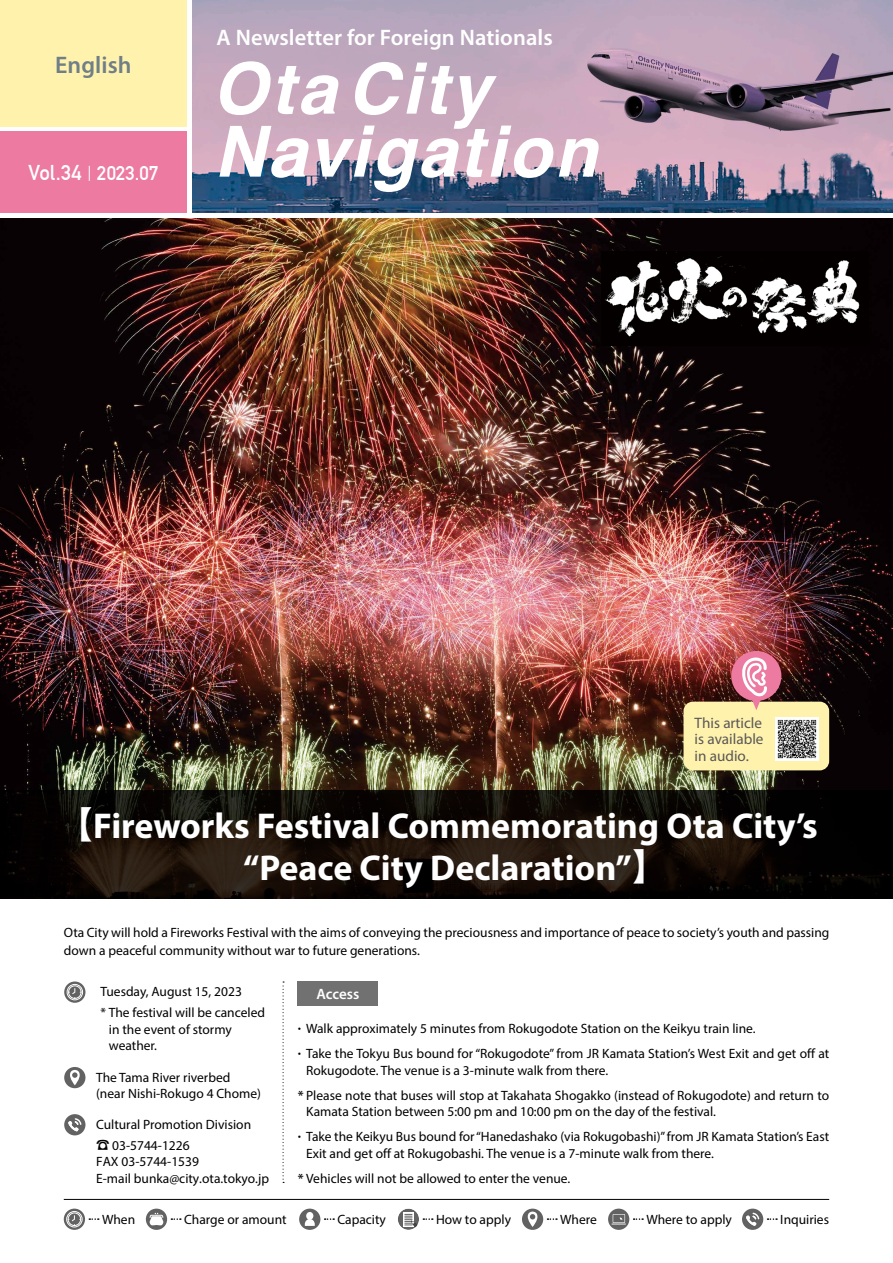
<style>
.page{position:relative;width:893px;height:1263px;background:#fff}
.page>*{position:absolute;margin:0;border:0;box-sizing:border-box;transform-origin:0 0}
.t1{font:700 36px/42px "Myriad Pro";color:#fff}
.t2{font:600 24px "Myriad Pro";letter-spacing:.005em;color:#707f87}
.t3{font:600 22.5px "Myriad Pro";letter-spacing:.005em;color:#fff}
.t4{font:700 19.5px "DIN Alternate";color:#fff}
.t5{font:15.15px/16.5px "Myriad Pro";color:#595757;text-align:justify}
.t6{font:600 15px "Myriad Pro";letter-spacing:-.01em;color:#fff}
.t7{font:13.5px/25px "Myriad Pro";color:#000}
.s1{font-size:21px}
.s2{font-family:"Hiragino Sans W5";font-weight:400}
.s3{font-weight:600}
.s4{font-family:"Hiragino Sans W4"}
</style>
<div class="page">
<img style="left:0;top:219px;width:893px;height:571px">
<div style="left:0;top:131px;width:187px;height:82px;background:#ec7aa1"></div>
<div style="left:0;top:0;width:187px;height:126px;background:#fff2ad"></div>
<svg style="left:89px;top:166px;width:1px;height:15px"></svg>
<svg style="left:192px;top:0;width:701px;height:213px;background:#9c8da5"></svg>
<svg style="left:219px;top:61px;width:380px;height:131px"></svg>
<hr style="left:64px;top:1199px;width:765px;height:1px;background:#000">
<svg style="left:64px;top:981px;width:21px;height:22px"></svg>
<div style="left:67px;top:984px;width:16px;height:16px;border:1px solid #fff;border-radius:50%"></div>
<div style="left:68px;top:985px;width:13px;height:14px;border:1px solid #fff;border-radius:50%"></div>
<svg style="left:69px;top:988px;width:12px;height:10px"></svg>
<div style="left:64px;top:1067px;width:21px;height:21px;background:#636262;border-radius:50%"></div>
<svg style="left:70px;top:1070px;width:10px;height:15px"></svg>
<div style="left:64px;top:1114px;width:21px;height:21px;background:#636262;border-radius:50%"></div>
<svg style="left:68px;top:1118px;width:13px;height:13px"></svg>
<svg style="left:0;top:790px;width:893px;height:108px;background:#120c07"></svg>
<div style="left:298px;top:981px;width:80px;height:25px;background:#727171"></div>
<svg style="left:283px;top:981px;width:1px;height:202px"></svg>
<img style="left:602px;top:251px;width:266px;height:94px">
<svg style="left:64px;top:1208px;width:21px;height:22px"></svg>
<div style="left:66px;top:1211px;width:16px;height:16px;border:1px solid #fff;border-radius:50%"></div>
<div style="left:68px;top:1213px;width:13px;height:13px;border:1px solid #fff;border-radius:50%"></div>
<svg style="left:68px;top:1215px;width:13px;height:10px"></svg>
<div style="left:299px;top:1208px;width:21px;height:22px;background:#636262;border-radius:50%"></div>
<div style="left:306px;top:1212px;width:7px;height:8px;background:#fff;border-radius:50%"></div>
<svg style="left:305px;top:1219px;width:10px;height:7px"></svg>
<div style="left:522px;top:1208px;width:21px;height:22px;background:#636262;border-radius:50%"></div>
<svg style="left:527px;top:1211px;width:11px;height:16px"></svg>
<div style="left:146px;top:1208px;width:21px;height:22px;background:#636262;border-radius:50%"></div>
<svg style="left:149px;top:1213px;width:15px;height:13px"></svg>
<svg style="left:398px;top:1208px;width:21px;height:22px"></svg>
<svg style="left:403px;top:1212px;width:11px;height:15px"></svg>
<svg style="left:608px;top:1208px;width:21px;height:22px"></svg>
<svg style="left:611px;top:1214px;width:15px;height:10px"></svg>
<div style="left:742px;top:1208px;width:21px;height:22px;background:#636262;border-radius:50%"></div>
<svg style="left:746px;top:1212px;width:13px;height:14px"></svg>
<svg style="left:89px;top:1218px;width:10px;height:2px"></svg>
<svg style="left:325px;top:1218px;width:9px;height:2px"></svg>
<svg style="left:547px;top:1218px;width:10px;height:2px"></svg>
<svg style="left:171px;top:1218px;width:10px;height:2px"></svg>
<svg style="left:405px;top:1214px;width:28px;height:16px"></svg>
<svg style="left:634px;top:1218px;width:9px;height:2px"></svg>
<svg style="left:767px;top:1218px;width:10px;height:2px"></svg>
<div style="left:731px;top:651px;width:50px;height:50px;background:#ec7aa1;border-radius:50%"></div>
<div style="left:683px;top:702px;width:146px;height:68px;background:#fff2ad;border-radius:9px"></div>
<svg style="left:742px;top:657px;width:25px;height:53px"></svg>
<img style="left:775px;top:717px;width:43px;height:43px">
<h2 class="t2" style="left:55px;top:49px;width:78px">English</h2>
<h3 class="t4" style="left:29px;top:158px;width:131px"><span class="s1">Vol.34</span> 2023.07</h3>
<h3 class="t3" style="left:217px;top:23px;width:338px">A Newsletter for Foreign Nationals</h3>
<p class="t5" style="left:695px;top:714px;width:70px">This article is available in audio.</p>
<h1 class="t1" style="left:243px;top:803px;width:576px;text-indent:-186px"><span class="s2">【</span>Fireworks Festival Commemorating Ota City’s “Peace City Declaration”<span class="s2">】</span></h1>
<p class="t7" style="left:64px;top:923px;width:767px;line-height:18px">Ota City will hold a Fireworks Festival with the aims of conveying the preciousness and importance of peace to society’s youth and passing down a peaceful community without war to future generations.</p>
<p class="t7" style="left:100px;top:981px;width:166px;line-height:20.7px">Tuesday, August 15, 2023<br>* The festival will be canceled</p>
<p class="t7" style="left:109px;top:1020px;width:125px;line-height:16.5px">in the event of stormy weather.</p>
<p class="t7" style="left:298px;top:1016px;width:533px"><span class="s3">·</span> Walk approximately 5 minutes from Rokugodote Station on the Keikyu train line.<br><span class="s3">·</span> Take the Tokyu Bus bound for “Rokugodote” from JR Kamata Station’s West Exit and get off at</p>
<p class="t7" style="left:298px;top:1057px;width:533px;text-indent:9px">Rokugodote. The venue is a 3-minute walk from there.<br><span class="s3">*</span> Please note that buses will stop at Takahata Shogakko (instead of Rokugodote) and return to</p>
<p class="t7" style="left:298px;top:1099px;width:533px;text-indent:9px">Kamata Station between 5:00 pm and 10:00 pm on the day of the festival.<br><span class="s3">·</span> Take the Keikyu Bus bound for “Hanedashako (via Rokugobashi)” from JR Kamata Station’s East</p>
<p class="t7" style="left:298px;top:1140px;width:418px;text-indent:9px">Exit and get off at Rokugobashi. The venue is a 7-minute walk from there. <span class="s3">*</span> Vehicles will not be allowed to enter the venue.</p>
<p class="t6" style="left:316px;top:984px;width:44px">Access</p>
<p class="t7" style="left:96px;top:1069px;width:166px;line-height:16.5px">The Tama River riverbed (near Nishi-Rokugo 4 Chome)</p>
<p class="t7" style="left:96px;top:1114px;width:157px;line-height:20.7px">Cultural Promotion Division <span class="s4">☎</span> 03-5744-1226</p>
<p class="t7" style="left:96px;top:1153px;width:174px;line-height:16.5px">FAX 03-5744-1539<br>E-mail bunka@city.ota.tokyo.jp</p>
<p class="t7" style="left:102px;top:1206px;width:35px">When</p>
<p class="t7" style="left:184px;top:1206px;width:104px">Charge or amount</p>
<p class="t7" style="left:337px;top:1206px;width:50px">Capacity</p>
<p class="t7" style="left:436px;top:1206px;width:76px">How to apply</p>
<p class="t7" style="left:560px;top:1206px;width:38px">Where</p>
<p class="t7" style="left:646px;top:1206px;width:87px">Where to apply</p>
<p class="t7" style="left:780px;top:1206px;width:50px">Inquiries</p>
</div>
